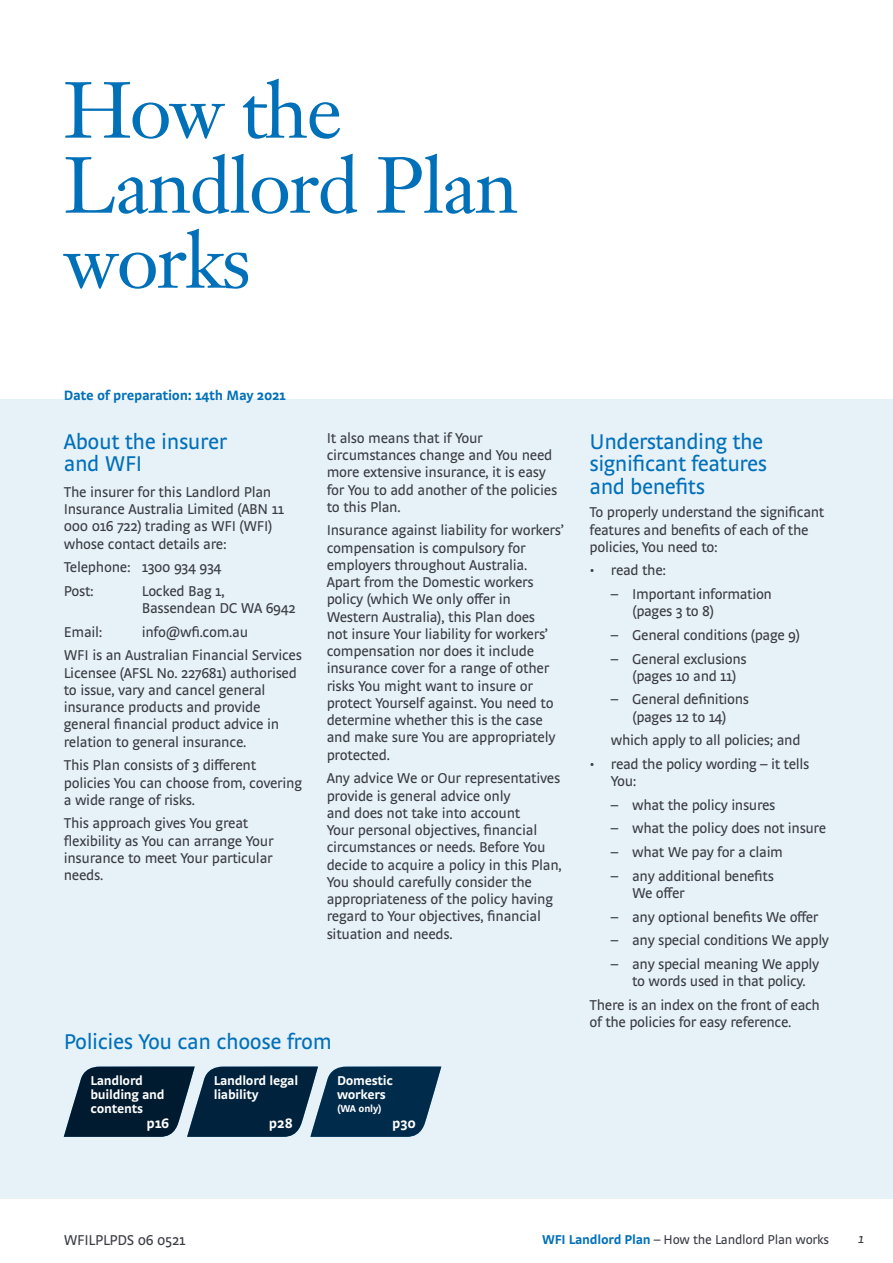
<style>
.page{position:relative;width:893px;height:1263px;background:#fff}
.page>*{position:absolute;margin:0;border:0;box-sizing:border-box;transform-origin:0 0}
._01_Heading{font:78px/75px "Janson Text";letter-spacing:-.025em;color:#0070b9}
._06_Copy{font:22.5px/22.5px "Strada OT";letter-spacing:-.025em;color:#0070b9}
.TOC_subheading{font:22.5px "Strada OT";letter-spacing:-.02em;color:#0070b9}
._04_Subheading_1{font:22.5px/22.5px "Strada OT";letter-spacing:-.02em;color:#0070b9}
._06_Copy-2{font:15px/17.2px "Strada OT";letter-spacing:-.02em;color:#3a3c42}
._09_Points_2_-_dash{font:15px/17.2px "Strada OT";letter-spacing:-.025em;color:#3a3c42}
._08_Points_1{font:15px/17.2px "Strada OT";letter-spacing:-.02em;color:#3a3c42}
._08_Points_1-_bullet{font:15px/17.2px "Strada OT";letter-spacing:-.025em;color:#3a3c42}
.t1{font:700 14.4px "Strada OT";color:#fff}
.TOC_body{font:700 14.25px "Strada OT";letter-spacing:-.02em;color:#0070b9}
._03_Index_and_circle{font:700 13.5px/14.2px "Strada OT";letter-spacing:-.02em;color:#fff}
.t2{font:13.5px "Strada OT";letter-spacing:-.02em;color:#3a3c42}
.t3{font:italic 13.5px "Strada OT";color:#3a3c42}
._03_Index_and_circle-2{font:700 10.5px "Strada OT";letter-spacing:-.02em;color:#fff}
.s1{font-weight:700;color:#0070b9}
</style>
<div class="page">
<div style="left:0;top:400px;width:893px;height:799px;background:#e6f1f8"></div>
<svg style="left:64px;top:1066px;width:377px;height:71px;background:#1e3e56"></svg>
<p class="_01_Heading" style="left:64px;top:72px;width:456px">How the<br>Landlord Plan works</p>
<p class="TOC_body" style="left:64px;top:386px;width:223px">Date of preparation: 14th May 2021</p>
<p class="_04_Subheading_1" style="left:64px;top:430px;width:165px">About the insurer and WFI</p>
<p class="_06_Copy-2" style="left:64px;top:483px;width:222px">The insurer for this Landlord Plan<br>Insurance Australia Limited (ABN 11<br>000 016 722) trading as WFI (WFI) whose contact details are:</p>
<p class="_08_Points_1" style="left:64px;top:559px;width:159px">Telephone: 1300 934 934</p>
<p class="_08_Points_1" style="left:64px;top:582px;width:32px">Post:</p>
<p class="_08_Points_1" style="left:142px;top:582px;width:156px">Locked Bag 1,<br>Bassendean DC WA 6942</p>
<p class="_08_Points_1" style="left:64px;top:623px;width:40px">Email:</p>
<p class="_08_Points_1" style="left:142px;top:623px;width:108px">info@wfi.com.au</p>
<p class="_06_Copy-2" style="left:64px;top:647px;width:240px">WFI is an Australian Financial Services Licensee (AFSL No. 227681) authorised to issue, vary and cancel general insurance products and provide general financial product advice in relation to general insurance.</p>
<p class="_06_Copy-2" style="left:64px;top:757px;width:240px">This Plan consists of 3 different policies You can choose from, covering a wide range of risks.</p>
<p class="_06_Copy-2" style="left:64px;top:815px;width:211px">This approach gives You great flexibility as You can arrange Your insurance to meet Your particular needs.</p>
<p class="_06_Copy-2" style="left:327px;top:429px;width:232px">It also means that if Your circumstances change and You need more extensive insurance, it is easy for You to add another of the policies to this Plan.</p>
<p class="_06_Copy-2" style="left:327px;top:522px;width:238px">Insurance against liability for workers’ compensation is compulsory for employers throughout Australia.<br>Apart from the Domestic workers policy (which We only offer in Western Australia), this Plan does<br>not insure Your liability for workers’ compensation nor does it include insurance cover for a range of other risks You might want to insure or protect Yourself against. You need to determine whether this is the case and make sure You are appropriately protected.</p>
<p class="_06_Copy-2" style="left:327px;top:770px;width:237px">Any advice We or Our representatives provide is general advice only<br>and does not take into account<br>Your personal objectives, financial circumstances or needs. Before You decide to acquire a policy in this Plan, You should carefully consider the appropriateness of the policy having regard to Your objectives, financial situation and needs.</p>
<p class="TOC_subheading" style="left:64px;top:1028px;width:270px">Policies You can choose from</p>
<p class="_03_Index_and_circle" style="left:90px;top:1073px;width:76px">Landlord building and contents</p>
<p class="t1" style="left:146px;top:1114px;width:25px">p16</p>
<p class="_03_Index_and_circle" style="left:337px;top:1073px;width:57px">Domestic workers</p>
<p class="_03_Index_and_circle-2" style="left:337px;top:1102px;width:46px">(WA only)</p>
<p class="_03_Index_and_circle" style="left:214px;top:1073px;width:86px">Landlord legal liability</p>
<p class="t1" style="left:269px;top:1114px;width:25px">p28</p>
<p class="t1" style="left:392px;top:1114px;width:25px">p30</p>
<p class="_06_Copy" style="left:590px;top:430px;width:179px">Understanding the significant features and benefits</p>
<p class="_06_Copy-2" style="left:590px;top:504px;width:236px">To properly understand the significant features and benefits of each of the policies, You need to:</p>
<p class="_08_Points_1-_bullet" style="left:590px;top:562px;width:78px">• read the:</p>
<p class="_09_Points_2_-_dash" style="left:632px;top:585px;width:141px;text-indent:-21px">– Important information (pages 3 to 8)</p>
<p class="_09_Points_2_-_dash" style="left:611px;top:626px;width:191px">– General conditions (page 9)</p>
<p class="_09_Points_2_-_dash" style="left:632px;top:650px;width:116px;text-indent:-21px">– General exclusions (pages 10 and 11)</p>
<p class="_09_Points_2_-_dash" style="left:611px;top:691px;width:140px;text-align:center">– General definitions (pages 12 to 14)</p>
<p class="_08_Points_1-_bullet" style="left:611px;top:732px;width:191px">which apply to all policies; and</p>
<p class="_08_Points_1-_bullet" style="left:611px;top:755px;width:200px;text-indent:-21px">• read the policy wording – it tells<br>You:</p>
<p class="_09_Points_2_-_dash" style="left:611px;top:796px;width:166px">– what the policy insures</p>
<p class="_09_Points_2_-_dash" style="left:611px;top:820px;width:217px">– what the policy does not insure</p>
<p class="_09_Points_2_-_dash" style="left:611px;top:843px;width:174px">– what We pay for a claim</p>
<p class="_09_Points_2_-_dash" style="left:632px;top:867px;width:143px;text-indent:-21px">– any additional benefits<br>We offer</p>
<p class="_09_Points_2_-_dash" style="left:611px;top:908px;width:209px">– any optional benefits We offer</p>
<p class="_09_Points_2_-_dash" style="left:611px;top:932px;width:220px">– any special conditions We apply</p>
<p class="_09_Points_2_-_dash" style="left:611px;top:955px;width:210px;text-align:center">– any special meaning We apply to words used in that policy.</p>
<p class="_06_Copy-2" style="left:590px;top:996px;width:232px">There is an index on the front of each of the policies for easy reference.</p>
<p class="_06_Copy-2" style="left:64px;top:1231px;width:123px">WFILPLPDS 06 0521</p>
<p class="t2" style="left:542px;top:1231px;width:289px"><span class="s1">WFI Landlord Plan</span> – How the Landlord Plan works</p>
<p class="t3" style="left:858px;top:1231px;width:7px">1</p>
</div>
